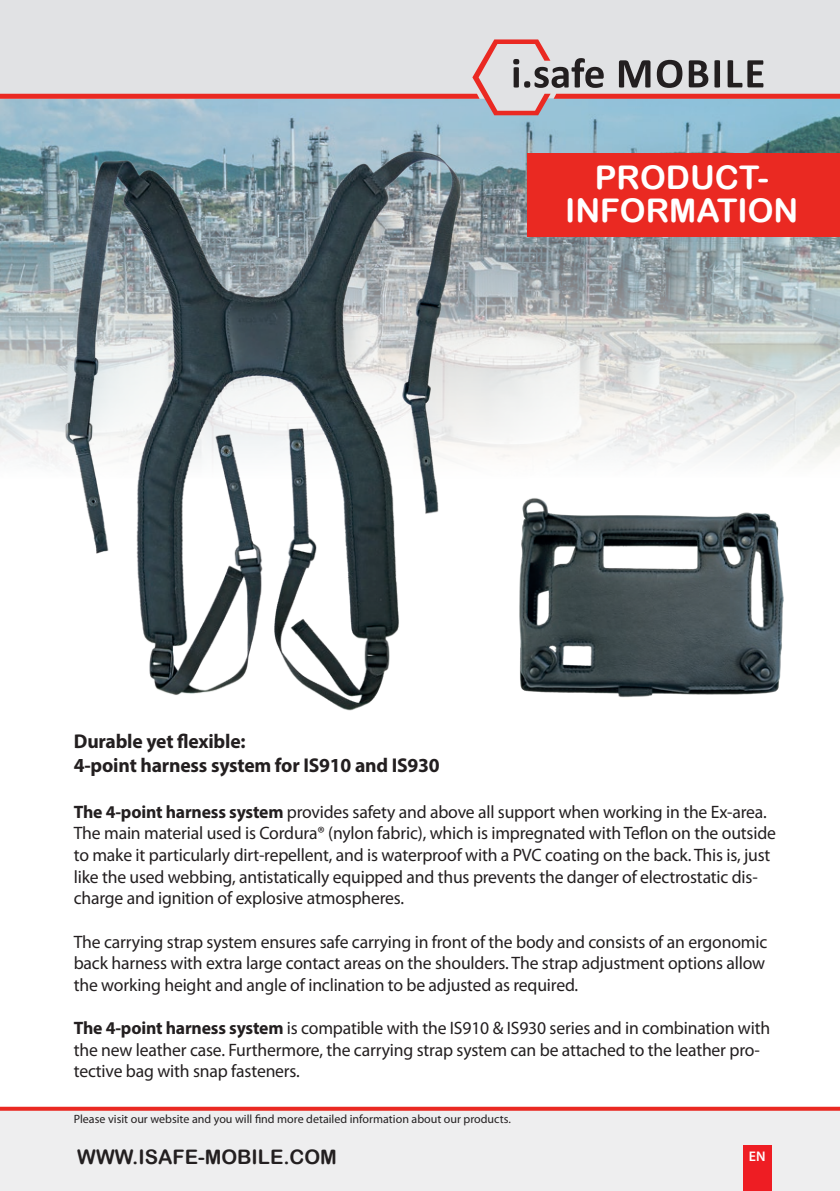
<style>
.page{position:relative;width:840px;height:1191px;background:#fff}
.page>*{position:absolute;margin:0;border:0;box-sizing:border-box;transform-origin:0 0}
.t1{font:32.6px/33px "Arial Rounded MT Bold";color:#fff;text-align:center}
.t2{font:700 20px/24px "Myriad Pro";letter-spacing:-.01em;color:#231f20}
.t3{font:20px "Arial Rounded MT Bold";color:#231f20}
.t4{font:18px/21.6px "Myriad Pro";letter-spacing:-.01em;color:#231f20}
.t5{font:600 14px "Myriad Pro";color:#fff}
.t6{font:12px "Myriad Pro";color:#231f20}
.s1{font-weight:700}
</style>
<div class="page">
<div style="left:0;top:1108px;width:839px;height:83px;background:#eeeeef"></div>
<svg style="left:0;top:1106px;width:839px;height:4px;background:#ed514c"></svg>
<div style="left:743px;top:1145px;width:28px;height:46px;background:#ee1d23"></div>
<img style="left:0;top:115px;width:839px;height:349px">
<div style="left:0;top:0;width:839px;height:39px;background:#e1e2e4"></div>
<svg style="left:0;top:39px;width:839px;height:76px;background:#cdc5c9"></svg>
<div style="left:527px;top:153px;width:312px;height:84px;background:#ea2922"></div>
<img style="left:45px;top:108px;width:435px;height:603px">
<img style="left:519px;top:498px;width:265px;height:200px">
<h1 class="t1" style="left:565px;top:161px;width:234px">PRODUCT-<br>INFORMATION</h1>
<p class="t2" style="left:74px;top:729px;width:367px">Durable yet flexible:<br>4-point harness system for IS910 and IS930</p>
<p class="t4" style="left:74px;top:800px;width:703px"><span class="s1">The 4-point harness system</span> provides safety and above all support when working in the Ex-area.<br>The main material used is Cordura® (nylon fabric), which is impregnated with Teflon on the outside to make it particularly dirt-repellent, and is waterproof with a PVC coating on the back. This is, just like the used webbing, antistatically equipped and thus prevents the danger of electrostatic dis&shy;charge and ignition of explosive atmospheres.</p>
<p class="t4" style="left:74px;top:930px;width:694px;text-align:justify">The carrying strap system ensures safe carrying in front of the body and consists of an ergonomic back harness with extra large contact areas on the shoulders. The strap adjustment options allow the working height and angle of inclination to be adjusted as required.</p>
<p class="t4" style="left:74px;top:1016px;width:697px"><span class="s1">The 4-point harness system</span> is compatible with the IS910 &amp; IS930 series and in combination with the new leather case. Furthermore, the carrying strap system can be attached to the leather pro&shy;tective bag with snap fasteners.</p>
<p class="t6" style="left:74px;top:1111px;width:438px">Please visit our website and you will find more detailed information about our products.</p>
<p class="t3" style="left:77px;top:1145px;width:261px">WWW.ISAFE-MOBILE.COM</p>
<p class="t5" style="left:748px;top:1147px;width:18px">EN</p>
</div>
